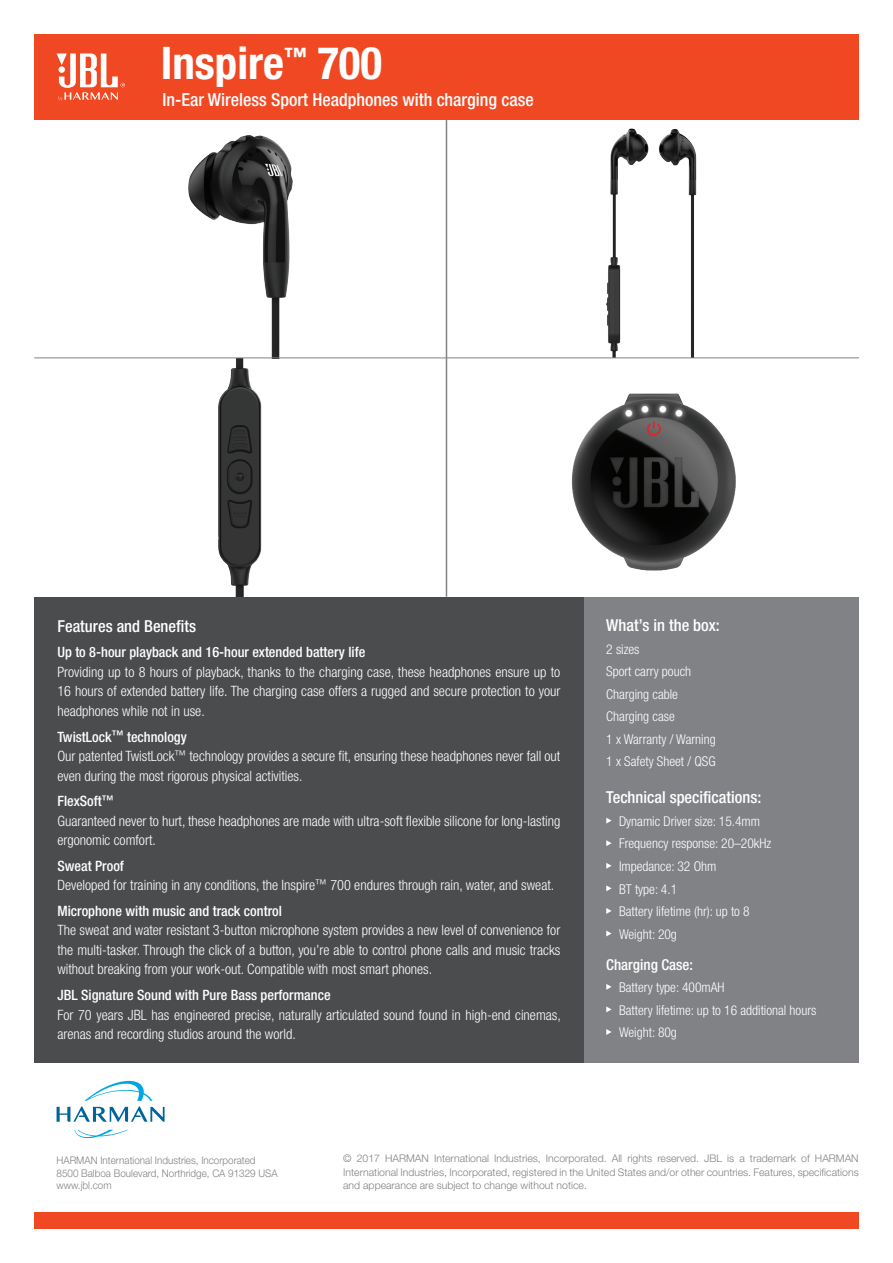
<style>
.page{position:relative;width:893px;height:1263px;background:#fff}
.page>*{position:absolute;margin:0;border:0;box-sizing:border-box;transform-origin:0 0}
.t1{font:700 condensed 45px "Helvetica Neue LT Pro";color:#fff}
.t2{font:500 condensed 18px "Helvetica Neue LT Pro";color:#fff}
.t3{font:500 condensed 16.5px "Helvetica Neue LT Pro";color:#fff}
.t4{font:500 condensed 15px "Helvetica Neue LT Pro";color:#fff}
.t5{font:300 condensed 14.25px/19.5px "Helvetica Neue LT Pro";color:#fff}
.t6{font:500 condensed 14.25px "Helvetica Neue LT Pro";color:#fff}
.t7{font:300 condensed 13.5px/22.6px "Helvetica Neue LT Pro";color:#fff}
.t8{font:300 10.5px/13.5px "Helvetica Neue LT Pro";color:#808285;text-align:justify}
.t9{font:300 10.5px/12.6px "Helvetica Neue LT Pro";color:#808285;scale:.94 1}
.s1{font-weight:500}
</style>
<div class="page">
<img style="left:186px;top:358px;width:100px;height:239px">
<img style="left:188px;top:135px;width:105px;height:222px">
<img style="left:606px;top:128px;width:91px;height:229px">
<div style="left:34px;top:1213px;width:825px;height:16px;background:#f04822"></div>
<svg style="left:74px;top:1130px;width:54px;height:8px"></svg>
<svg style="left:57px;top:1080px;width:108px;height:42px"></svg>
<div style="left:584px;top:597px;width:275px;height:465px;background:#808285"></div>
<svg style="left:606px;top:818px;width:6px;height:5px"></svg>
<svg style="left:606px;top:840px;width:6px;height:6px"></svg>
<svg style="left:606px;top:863px;width:6px;height:6px"></svg>
<svg style="left:606px;top:885px;width:6px;height:6px"></svg>
<svg style="left:606px;top:908px;width:6px;height:6px"></svg>
<svg style="left:606px;top:930px;width:6px;height:6px"></svg>
<svg style="left:606px;top:984px;width:6px;height:6px"></svg>
<svg style="left:606px;top:1006px;width:6px;height:6px"></svg>
<svg style="left:606px;top:1029px;width:6px;height:6px"></svg>
<div style="left:34px;top:597px;width:550px;height:465px;background:#4b4c4d"></div>
<hr style="left:34px;top:357px;width:825px;height:1px;background:#808285">
<hr style="left:446px;top:119px;width:1px;height:478px;background:#808285">
<div style="left:34px;top:34px;width:825px;height:85px;background:#f04822"></div>
<svg style="left:57px;top:53px;width:68px;height:48px"></svg>
<img style="left:572px;top:393px;width:164px;height:178px">
<h1 class="t1" style="left:161px;top:36px;width:223px">Inspire<sup>™</sup> 700</h1>
<p class="t2" style="left:163px;top:89px;width:373px">In-Ear Wireless Sport Headphones with charging case</p>
<p class="t3" style="left:57px;top:616px;width:140px">Features and Benefits</p>
<p class="t6" style="left:57px;top:644px;width:309px">Up to 8-hour playback and 16-hour extended battery life</p>
<p class="t5" style="left:57px;top:662px;width:504px;text-align:justify">Providing up to 8 hours of playback, thanks to the charging case, these headphones ensure up to 16 hours of extended battery life. The charging case offers a rugged and secure protection to your headphones while not in use.</p>
<p class="t5" style="left:57px;top:727px;width:504px"><span class="s1">TwistLock</span><sup>™</sup> <span class="s1">technology<br></span>Our patented TwistLock<sup>™</sup> technology provides a secure fit, ensuring these headphones never fall out even during the most rigorous physical activities.</p>
<p class="t5" style="left:57px;top:791px;width:504px"><span class="s1">FlexSoft</span><sup>™<br></sup>Guaranteed never to hurt, these headphones are made with ultra-soft flexible silicone for long-lasting ergonomic comfort.</p>
<p class="t5" style="left:57px;top:856px;width:498px"><span class="s1">Sweat Proof<br></span>Developed for training in any conditions, the Inspire<sup>™</sup> 700 endures through rain, water, and sweat.</p>
<p class="t6" style="left:57px;top:902px;width:226px">Microphone with music and track control</p>
<p class="t5" style="left:57px;top:920px;width:504px;text-align:justify">The sweat and water resistant 3-button microphone system provides a new level of convenience for the multi-tasker. Through the click of a button, you’re able to control phone calls and music tracks without breaking from your work-out. Compatible with most smart phones.</p>
<p class="t6" style="left:57px;top:986px;width:275px">JBL Signature Sound with Pure Bass performance</p>
<p class="t5" style="left:57px;top:1005px;width:505px">For 70 years JBL has engineered precise, naturally articulated sound found in high-end cinemas, arenas and recording studios around the world.</p>
<p class="t3" style="left:606px;top:615px;width:115px">What’s in the box:</p>
<p class="t7" style="left:606px;top:637px;width:111px">2 sizes<br>Sport carry pouch<br>Charging cable<br>Charging case<br>1 x Warranty / Warning<br>1 x Safety Sheet / QSG</p>
<p class="t3" style="left:606px;top:788px;width:157px">Technical specifications:</p>
<p class="t7" style="left:619px;top:810px;width:154px">Dynamic Driver size: 15.4mm<br>Frequency response: 20–20kHz<br>Impedance: 32 Ohm<br>BT type: 4.1<br>Battery lifetime (hr): up to 8<br>Weight: 20g</p>
<p class="t4" style="left:606px;top:955px;width:88px">Charging Case:</p>
<p class="t7" style="left:619px;top:976px;width:199px">Battery type: 400mAH<br>Battery lifetime: up to 16 additional hours<br>Weight: 80g</p>
<p class="t9" style="left:57px;top:1154px;width:237px">HARMAN International Industries, Incorporated<br>8500 Balboa Boulevard, Northridge, CA 91329 USA www.jbl.com</p>
<p class="t8" style="left:343px;top:1151px;width:517px">© 2017 HARMAN International Industries, Incorporated. All rights reserved. JBL is a trademark of HARMAN International Industries, Incorporated, registered in the United States and/or other countries. Features, specifications and appearance are subject to change without notice.</p>
</div>
